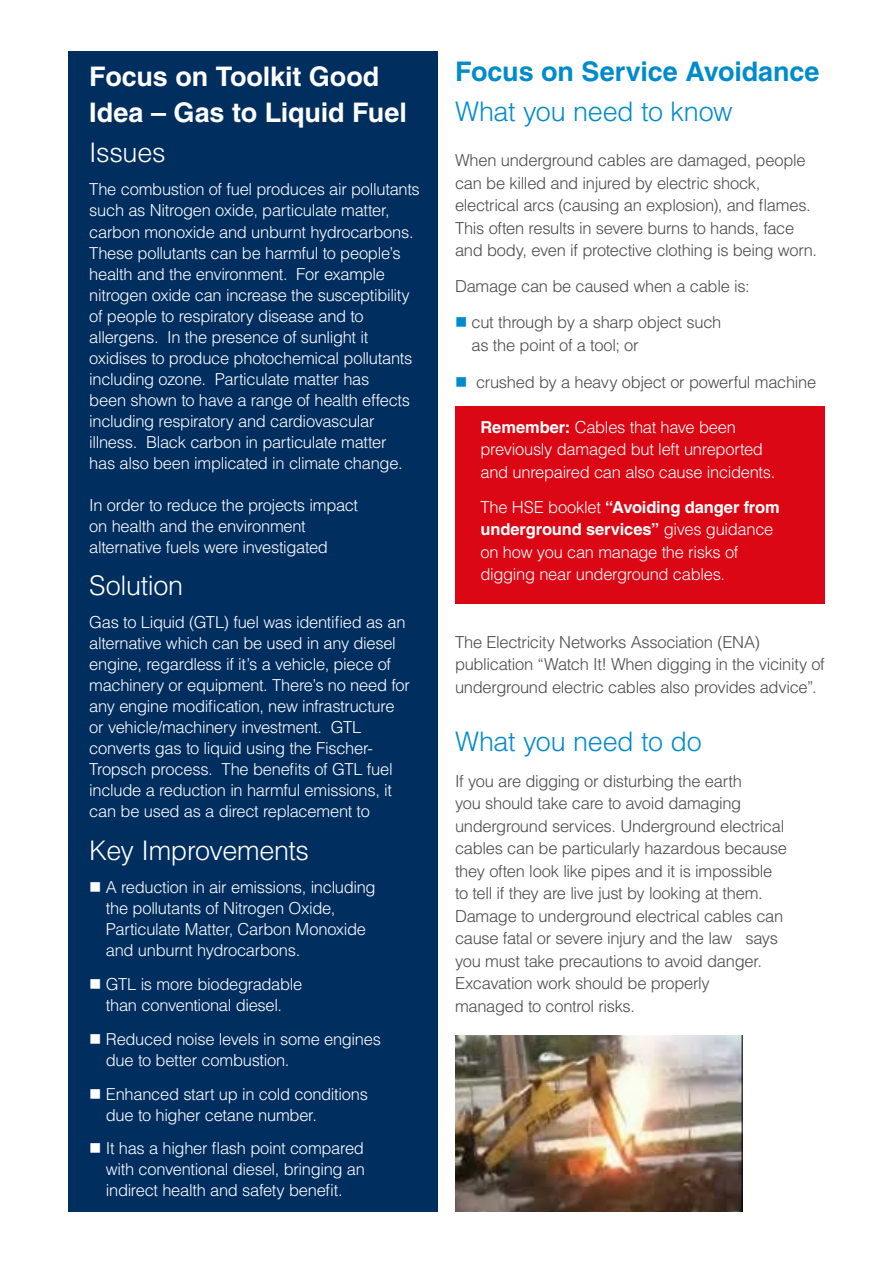
<style>
.page{position:relative;width:893px;height:1263px;background:#fff}
.page>*{position:absolute;margin:0;border:0;box-sizing:border-box;transform-origin:0 0}
.t1{font:700 27px/36px "Helvetica LT Std";letter-spacing:-.005em;color:#fff}
.t2{font:300 27px "Helvetica LT Std";letter-spacing:-.015em;color:#008bcb}
.t3{font:300 27px "Helvetica LT Std";letter-spacing:-.015em;color:#fff}
.t4{font:700 27px "Helvetica LT Std";letter-spacing:-.005em;color:#008bcb}
.t5{font:300 16.5px/21px "Helvetica LT Std";letter-spacing:-.02em;color:#fff}
.t6{font:300 16.5px/22.5px "Helvetica LT Std";letter-spacing:-.02em;color:#4a4a49}
.s1{color:#008bcb}
.s2{font-weight:700}
</style>
<div class="page">
<div style="left:455px;top:406px;width:370px;height:198px;background:#dc0714"></div>
<div style="left:68px;top:51px;width:370px;height:1161px;background:#002e5f"></div>
<img style="left:455px;top:1035px;width:287px;height:177px">
<h1 class="t1" style="left:89px;top:58px;width:319px">Focus on Toolkit Good<br>Idea – Gas to Liquid Fuel</h1>
<h1 class="t3" style="left:89px;top:136px;width:78px">Issues</h1>
<p class="t5" style="left:89px;top:179px;width:332px">The combustion of fuel produces air pollutants such as Nitrogen oxide, particulate matter, carbon monoxide and unburnt hydrocarbons.<br>These pollutants can be harmful to people’s health and the environment. For example nitrogen oxide can increase the susceptibility of people to respiratory disease and to allergens. In the presence of sunlight it oxidises to produce photochemical pollutants including ozone. Particulate matter has<br>been shown to have a range of health effects including respiratory and cardiovascular illness. Black carbon in particulate matter<br>has also been implicated in climate change.</p>
<p class="t5" style="left:89px;top:494px;width:270px">In order to reduce the projects impact on health and the environment alternative fuels were investigated</p>
<h1 class="t3" style="left:89px;top:568px;width:96px">Solution</h1>
<p class="t5" style="left:89px;top:612px;width:322px">Gas to Liquid (GTL) fuel was identified as an alternative which can be used in any diesel engine, regardless if it’s a vehicle, piece of machinery or equipment. There’s no need for any engine modification, new infrastructure or vehicle/machinery investment. GTL converts gas to liquid using the Fischer-Tropsch process. The benefits of GTL fuel include a reduction in harmful emissions, it can be used as a direct replacement to</p>
<h1 class="t3" style="left:89px;top:833px;width:221px">Key Improvements</h1>
<p class="t5" style="left:106px;top:877px;width:271px;text-indent:-17px">■ A reduction in air emissions, including the pollutants of Nitrogen Oxide, Particulate Matter, Carbon Monoxide and unburnt hydrocarbons.</p>
<p class="t5" style="left:89px;top:973px;width:214px;text-align:center">■ GTL is more biodegradable than conventional diesel.</p>
<p class="t5" style="left:106px;top:1028px;width:277px;text-indent:-17px">■ Reduced noise levels in some engines due to better combustion.</p>
<p class="t5" style="left:106px;top:1083px;width:264px;text-indent:-17px">■ Enhanced start up in cold conditions due to higher cetane number.</p>
<p class="t5" style="left:106px;top:1138px;width:261px;text-align:justify;text-indent:-17px">■ It has a higher flash point compared with conventional diesel, bringing an indirect health and safety benefit.</p>
<h1 class="t4" style="left:455px;top:55px;width:366px">Focus on Service Avoidance</h1>
<h1 class="t2" style="left:455px;top:95px;width:279px">What you need to know</h1>
<p class="t6" style="left:455px;top:149px;width:364px">When underground cables are damaged, people can be killed and injured by electric shock, electrical arcs (causing an explosion), and flames.<br>This often results in severe burns to hands, face and body, even if protective clothing is being worn.</p>
<p class="t6" style="left:455px;top:274px;width:296px">Damage can be caused when a cable is:</p>
<p class="t6" style="left:472px;top:311px;width:251px;text-indent:-17px"><span class="s1">■</span> cut through by a sharp object such as the point of a tool; or</p>
<p class="t6" style="left:455px;top:370px;width:363px"><span class="s1">■</span> crushed by a heavy object or powerful machine</p>
<p class="t5" style="left:480px;top:415px;width:296px;line-height:22.5px"><span class="s2">Remember:</span> Cables that have been previously damaged but left unreported and unrepaired can also cause incidents.</p>
<p class="t5" style="left:480px;top:496px;width:301px;line-height:22.5px">The HSE booklet <span class="s2">“Avoiding danger from underground services”</span> gives guidance on how you can manage the risks of digging near underground cables.</p>
<p class="t6" style="left:455px;top:631px;width:371px">The Electricity Networks Association (ENA) publication “Watch It! When digging in the vicinity of underground electric cables also provides advice”.</p>
<h1 class="t2" style="left:455px;top:725px;width:248px">What you need to do</h1>
<p class="t6" style="left:455px;top:769px;width:333px">If you are digging or disturbing the earth<br>you should take care to avoid damaging underground services. Underground electrical cables can be particularly hazardous because they often look like pipes and it is impossible to tell if they are live just by looking at them.<br>Damage to underground electrical cables can cause fatal or severe injury and the law says you must take precautions to avoid danger.<br>Excavation work should be properly<br>managed to control risks.</p>
</div>
